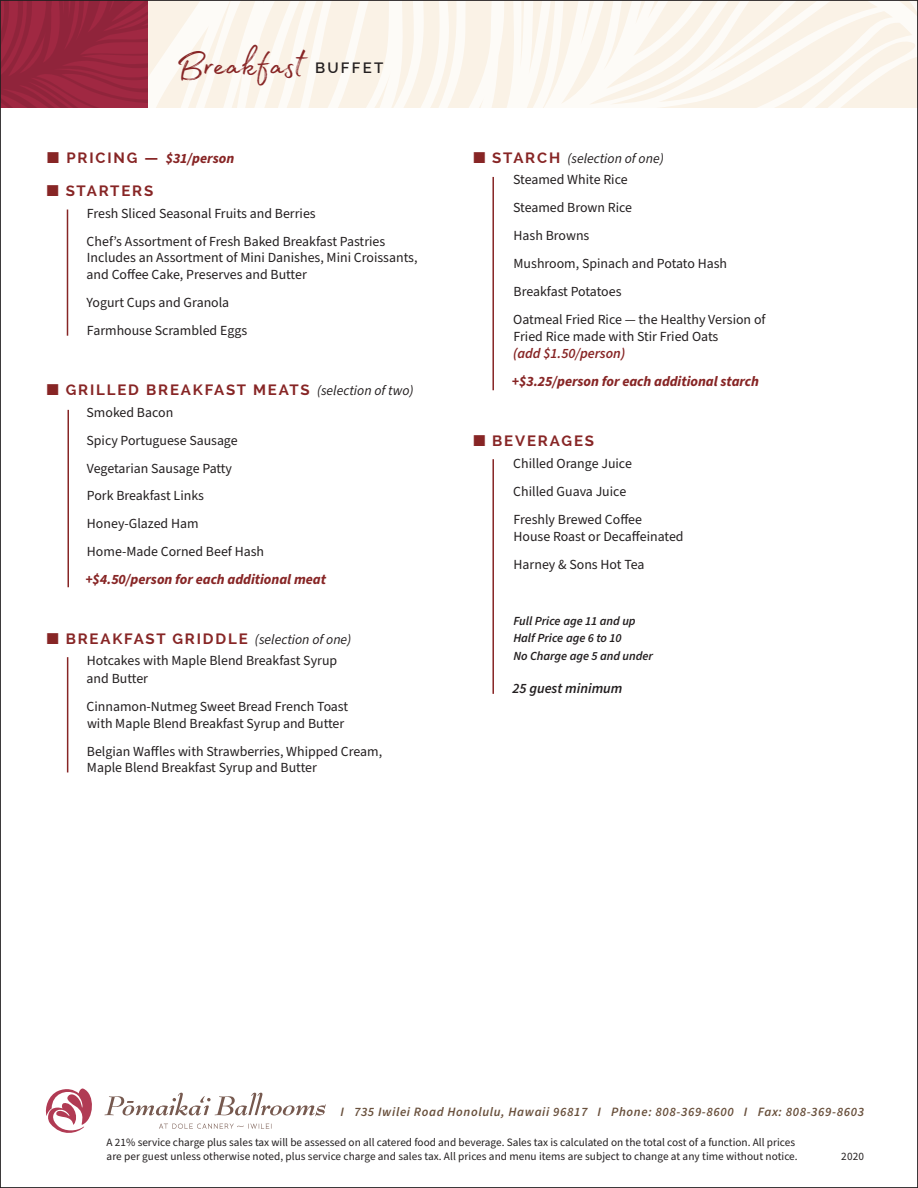
<style>
.page{position:relative;width:918px;height:1188px;background:#fff}
.page>*{position:absolute;margin:0;border:0;box-sizing:border-box;transform-origin:0 0}
.t1{font:45px "Madelyn";letter-spacing:-.015em;color:#872525;scale:1.1 1}
.Menu_subhead{font:700 15px "Raleway";letter-spacing:.12em;color:#872525}
.t2{font:600 15px "Raleway";letter-spacing:.15em;color:#231f20}
.Menu_Item{font:italic 700 14.25px "Source Sans Pro";color:#872525}
.Menu_subhead-2{font:italic 700 14.25px "Source Sans Pro";color:#872525}
.Menu_Item-2{font:italic 600 14.25px "Source Sans Pro";color:#872525}
.Guest_Minimum{font:italic 600 14.25px "Source Sans Pro";color:#231f20}
.Menu_Item-3{font:13.8px/16.8px "Source Sans Pro";color:#231f20}
.Menu_subhead-3{font:italic 13.8px "Source Sans Pro";color:#231f20}
.t3{font:italic 600 12.75px "Source Sans Pro";letter-spacing:.05em;color:#69503c}
.Small_Subs{font:italic 600 12.3px/17.2px "Source Sans Pro";color:#231f20}
.t4{font:11.25px/14.2px "Source Sans Pro";color:#231f20}
.s1{font-family:"Raleway";font-style:normal;font-size:15px}
.s2{color:#872525}
.s3{font-family:"Raleway";font-weight:700;font-style:normal;font-size:15px;color:#872525}
.s4{font-family:"Source Sans Pro";font-weight:400;font-style:italic;font-size:13.8px;color:#231f20}
</style>
<div class="page">
<svg style="left:2px;top:2px;width:146px;height:106px;background:#98263e"></svg>
<svg style="left:148px;top:2px;width:768px;height:106px;fill:#faf2e6"></svg>
<svg style="left:46px;top:1088px;width:46px;height:45px"></svg>
<svg style="left:105px;top:1093px;width:221px;height:23px"></svg>
<svg style="left:159px;top:1124px;width:113px;height:5px"></svg>
<hr style="left:492px;top:177px;width:2px;height:213px;background:#872525">
<hr style="left:67px;top:210px;width:1px;height:126px;background:#872525">
<hr style="left:67px;top:657px;width:1px;height:115px;background:#872525">
<hr style="left:492px;top:459px;width:2px;height:235px;background:#872525">
<hr style="left:68px;top:410px;width:1px;height:177px;background:#872525">
<p class="t1" style="left:176px;top:31px;width:119px">Breakfast</p>
<p class="t2" style="left:315px;top:59px;width:70px">BUFFET</p>
<p class="Menu_subhead-2" style="left:47px;top:149px;width:189px">■ <span class="s1">PRICING —</span> $31/person</p>
<p class="Menu_subhead-3" style="left:474px;top:149px;width:192px"><span class="s2">■</span> <span class="s3">STARCH</span> (selection of one)</p>
<p class="Menu_Item-3" style="left:513px;top:172px;width:116px">Steamed White Rice</p>
<p class="Menu_Item-3" style="left:513px;top:200px;width:121px">Steamed Brown Rice</p>
<p class="Menu_Item-3" style="left:514px;top:228px;width:77px">Hash Browns</p>
<p class="Menu_Item-3" style="left:514px;top:256px;width:215px">Mushroom, Spinach and Potato Hash</p>
<p class="Menu_Item-3" style="left:514px;top:284px;width:109px">Breakfast Potatoes</p>
<p class="Menu_Item-3" style="left:513px;top:312px;width:254px">Oatmeal Fried Rice — the Healthy Version of<br>Fried Rice made with Stir Fried Oats</p>
<p class="Menu_Item-2" style="left:513px;top:344px;width:114px">(add $1.50/person)</p>
<p class="Menu_Item" style="left:512px;top:372px;width:249px">+$3.25/person for each additional starch</p>
<p class="Menu_subhead" style="left:47px;top:183px;width:108px">■ STARTERS</p>
<p class="Menu_Item-3" style="left:87px;top:205px;width:230px">Fresh Sliced Seasonal Fruits and Berries</p>
<p class="Menu_Item-3" style="left:87px;top:233px;width:332px">Chef’s Assortment of Fresh Baked Breakfast Pastries<br>Includes an Assortment of Mini Danishes, Mini Croissants, and Coffee Cake, Preserves and Butter</p>
<p class="Menu_Item-3" style="left:87px;top:295px;width:144px">Yogurt Cups and Granola</p>
<p class="Menu_Item-3" style="left:87px;top:323px;width:162px">Farmhouse Scrambled Eggs</p>
<p class="Menu_subhead" style="left:47px;top:381px;width:368px">■ GRILLED BREAKFAST MEATS <span class="s4">(selection of two)</span></p>
<p class="Menu_Item-3" style="left:87px;top:404px;width:88px">Smoked Bacon</p>
<p class="Menu_Item-3" style="left:87px;top:432px;width:153px">Spicy Portuguese Sausage</p>
<p class="Menu_Item-3" style="left:87px;top:460px;width:147px">Vegetarian Sausage Patty</p>
<p class="Menu_Item-3" style="left:87px;top:488px;width:119px">Pork Breakfast Links</p>
<p class="Menu_Item-3" style="left:87px;top:516px;width:113px">Honey-Glazed Ham</p>
<p class="Menu_Item-3" style="left:87px;top:544px;width:179px">Home-Made Corned Beef Hash</p>
<p class="Menu_Item" style="left:85px;top:570px;width:242px">+$4.50/person for each additional meat</p>
<p class="Menu_subhead" style="left:474px;top:432px;width:122px">■ BEVERAGES</p>
<p class="Menu_Item-3" style="left:513px;top:455px;width:120px">Chilled Orange Juice</p>
<p class="Menu_Item-3" style="left:513px;top:483px;width:114px">Chilled Guava Juice</p>
<p class="Menu_Item-3" style="left:514px;top:511px;width:172px;line-height:17.2px">Freshly Brewed Coffee<br>House Roast or Decaffeinated</p>
<p class="Menu_Item-3" style="left:514px;top:556px;width:133px">Harney &amp; Sons Hot Tea</p>
<p class="Menu_subhead" style="left:47px;top:630px;width:306px">■ BREAKFAST GRIDDLE <span class="s4">(selection of one)</span></p>
<p class="Menu_Item-3" style="left:87px;top:653px;width:252px;line-height:17.2px">Hotcakes with Maple Blend Breakfast Syrup and Butter</p>
<p class="Menu_Item-3" style="left:87px;top:698px;width:263px;line-height:17.2px">Cinnamon-Nutmeg Sweet Bread French Toast with Maple Blend Breakfast Syrup and Butter</p>
<p class="Menu_Item-3" style="left:87px;top:743px;width:297px">Belgian Waffles with Strawberries, Whipped Cream,<br>Maple Blend Breakfast Syrup and Butter</p>
<p class="Small_Subs" style="left:513px;top:613px;width:141px">Full Price age 11 and up<br>Half Price age 6 to 10<br>No Charge age 5 and under</p>
<p class="Guest_Minimum" style="left:513px;top:679px;width:111px">25 guest minimum</p>
<p class="t3" style="left:340px;top:1103px;width:525px">I 735 Iwilei Road Honolulu, Hawaii 96817 I Phone: 808-369-8600 I Fax: 808-369-8603</p>
<p class="t4" style="left:107px;top:1135px;width:693px">A 21% service charge plus sales tax will be assessed on all catered food and beverage. Sales tax is calculated on the total cost of a function. All prices are per guest unless otherwise noted, plus service charge and sales tax. All prices and menu items are subject to change at any time without notice.</p>
<p class="t4" style="left:841px;top:1150px;width:24px">2020</p>
</div>
